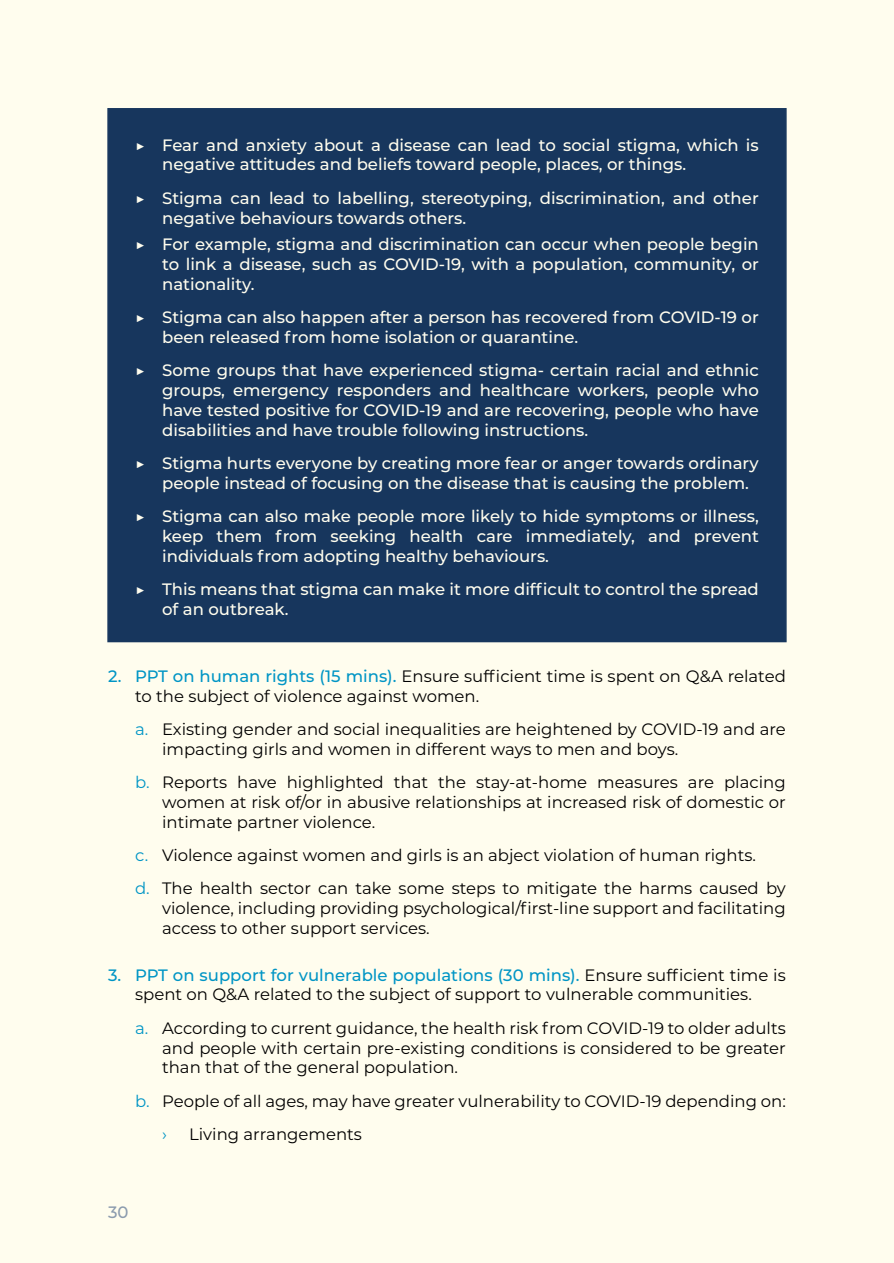
<style>
.page{position:relative;width:894px;height:1263px;background:#fff}
.page>*{position:absolute;margin:0;border:0;box-sizing:border-box;transform-origin:0 0}
.t1{font:500 16.5px/19.8px "Montserrat";color:#fffdee}
.t2{font:16.5px/19.8px "Montserrat";color:#000}
.t3{font:500 16.5px "Montserrat";color:#8b9bae}
.s1{font-weight:700}
.s2{font-weight:500;color:#0095c5}
.s3{color:#0095c5}
</style>
<div class="page">
<div style="left:0;top:0;width:893px;height:1263px;background:#fffdee"></div>
<div style="left:107px;top:108px;width:679px;height:534px;background:#17365d"></div>
<p class="t1" style="left:162px;top:134px;width:598px;text-indent:-27px"><span class="s1">▶</span> Fear and anxiety about a disease can lead to social stigma, which is negative attitudes and beliefs toward people, places, or things.</p>
<p class="t1" style="left:162px;top:187px;width:598px;text-indent:-27px"><span class="s1">▶</span> Stigma can lead to labelling, stereotyping, discrimination, and other negative behaviours towards others.</p>
<p class="t1" style="left:162px;top:234px;width:598px;text-align:justify;text-indent:-27px"><span class="s1">▶</span> For example, stigma and discrimination can occur when people begin to link a disease, such as COVID-19, with a population, community, or nationality.</p>
<p class="t1" style="left:162px;top:306px;width:598px;text-indent:-27px"><span class="s1">▶</span> Stigma can also happen after a person has recovered from COVID-19 or been released from home isolation or quarantine.</p>
<p class="t1" style="left:162px;top:360px;width:598px;text-align:justify;text-indent:-27px"><span class="s1">▶</span> Some groups that have experienced stigma- certain racial and ethnic groups, emergency responders and healthcare workers, people who have tested positive for COVID-19 and are recovering, people who have disabilities and have trouble following instructions.</p>
<p class="t1" style="left:162px;top:452px;width:598px;text-indent:-27px"><span class="s1">▶</span> Stigma hurts everyone by creating more fear or anger towards ordinary people instead of focusing on the disease that is causing the problem.</p>
<p class="t1" style="left:162px;top:505px;width:598px;text-align:justify;text-indent:-27px"><span class="s1">▶</span> Stigma can also make people more likely to hide symptoms or illness, keep them from seeking health care immediately, and prevent individuals from adopting healthy behaviours.</p>
<p class="t1" style="left:162px;top:578px;width:598px;text-indent:-27px"><span class="s1">▶</span> This means that stigma can make it more difficult to control the spread of an outbreak.</p>
<p class="t2" style="left:135px;top:665px;width:652px;text-indent:-27px"><span class="s2">2. PPT on human rights (15 mins).</span> Ensure sufficient time is spent on Q&amp;A related to the subject of violence against women.</p>
<p class="t2" style="left:162px;top:718px;width:625px;text-indent:-27px"><span class="s3">a.</span> Existing gender and social inequalities are heightened by COVID-19 and are impacting girls and women in different ways to men and boys.</p>
<p class="t2" style="left:162px;top:771px;width:625px;text-align:justify;text-indent:-27px"><span class="s3">b.</span> Reports have highlighted that the stay-at-home measures are placing women at risk of/or in abusive relationships at increased risk of domestic or intimate partner violence.</p>
<p class="t2" style="left:135px;top:838px;width:652px;line-height:33.3px"><span class="s3">c.</span> Violence against women and girls is an abject violation of human rights.<br><span class="s3">d.</span> The health sector can take some steps to mitigate the harms caused by</p>
<p class="t2" style="left:162px;top:897px;width:625px">violence, including providing psychological/first-line support and facilitating access to other support services.</p>
<p class="t2" style="left:108px;top:964px;width:679px;text-align:center"><span class="s2">3. PPT on support for vulnerable populations (30 mins).</span> Ensure sufficient time is spent on Q&amp;A related to the subject of support to vulnerable communities.</p>
<p class="t2" style="left:162px;top:1017px;width:625px;text-align:justify;text-indent:-27px"><span class="s3">a.</span> According to current guidance, the health risk from COVID-19 to older adults and people with certain pre-existing conditions is considered to be greater than that of the general population.</p>
<p class="t2" style="left:162px;top:1083px;width:625px;line-height:33.3px;text-indent:-27px"><span class="s3">b.</span> People of all ages, may have greater vulnerability to COVID-19 depending on: <span class="s3">›</span></p>
<p class="t2" style="left:189px;top:1123px;width:174px">Living arrangements</p>
<p class="t3" style="left:108px;top:1200px;width:22px">30</p>
</div>
